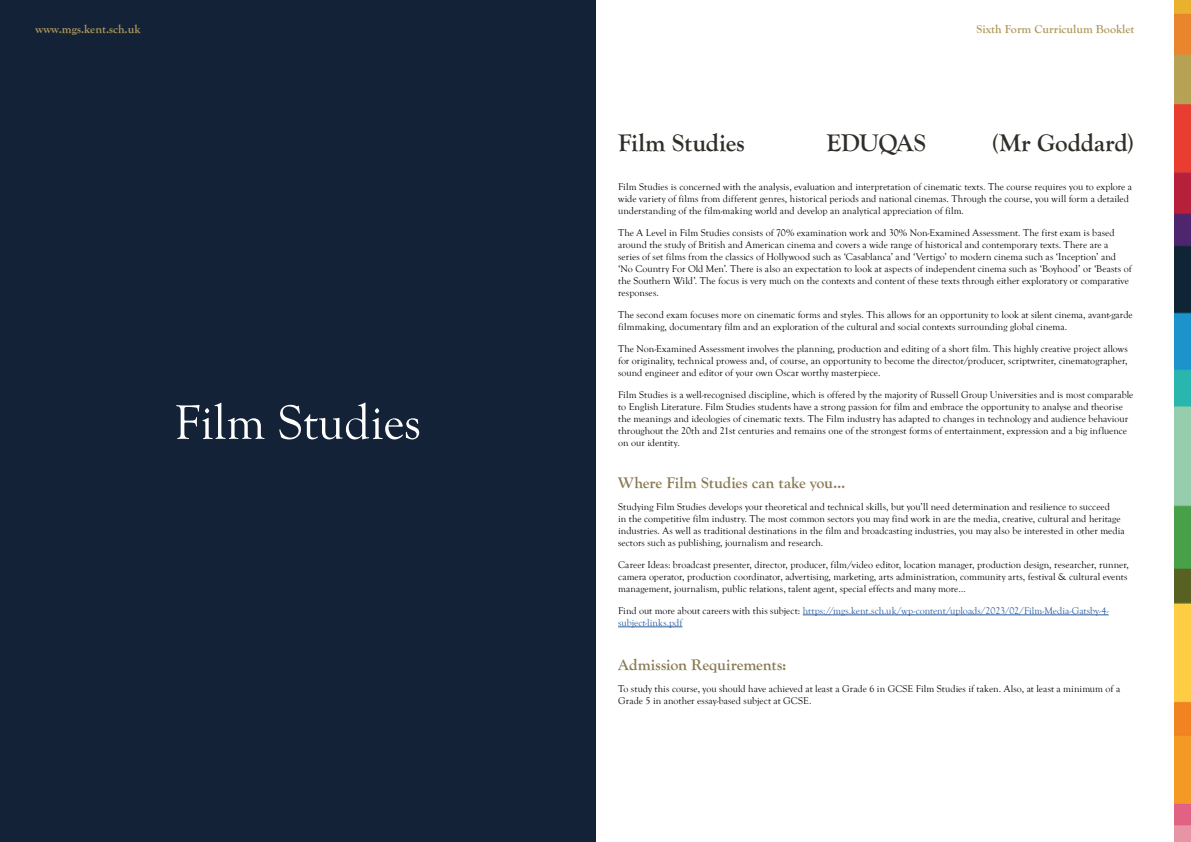
<style>
.page{position:relative;width:1191px;height:842px;background:#fff}
.page>*{position:absolute;margin:0;border:0;box-sizing:border-box;transform-origin:0 0}
.t1{font:50px "Goudy Old Style T";color:#fff}
.t2{font:700 25px "Goudy Old Style T";letter-spacing:-.005em;color:#312e29}
.t3{font:700 16px "Goudy Old Style T";color:#887850}
.t4{font:700 12px "Goudy Old Style T";color:#af995a}
.t5{font:10px/12px "Goudy Old Style T";letter-spacing:.005em;color:#000}
.t6{font:10px/12px "Goudy Old Style T";color:#275b9b}
.s1{color:#000}
</style>
<div class="page">
<div style="left:0;top:0;width:595px;height:842px;background:#132237"></div>
<img style="left:1174px;top:0;width:17px;height:842px">
<hr style="left:803px;top:615px;width:305px;height:1px;background:#275b9b">
<hr style="left:618px;top:627px;width:64px;height:1px;background:#275b9b">
<p class="t4" style="left:35px;top:23px;width:107px">www.mgs.kent.sch.uk</p>
<p class="t4" style="left:976px;top:23px;width:159px">Sixth Form Curriculum Booklet</p>
<h1 class="t1" style="left:174px;top:395px;width:248px">Film Studies</h1>
<h2 class="t2" style="left:618px;top:129px;width:128px">Film Studies</h2>
<h2 class="t2" style="left:826px;top:129px;width:101px">EDUQAS</h2>
<h2 class="t2" style="left:991px;top:129px;width:144px">(Mr Goddard)</h2>
<p class="t5" style="left:618px;top:181px;width:515px">Film Studies is concerned with the analysis, evaluation and interpretation of cinematic texts. The course requires you to explore a wide variety of films from different genres, historical periods and national cinemas. Through the course, you will form a detailed understanding of the film-making world and develop an analytical appreciation of film.</p>
<p class="t5" style="left:618px;top:227px;width:515px">The A Level in Film Studies consists of 70% examination work and 30% Non-Examined Assessment. The first exam is based around the study of British and American cinema and covers a wide range of historical and contemporary texts. There are a series of set films from the classics of Hollywood such as ‘Casablanca’ and ‘Vertigo’ to modern cinema such as ‘Inception’ and ‘No Country For Old Men’. There is also an expectation to look at aspects of independent cinema such as ‘Boyhood’ or ‘Beasts of the Southern Wild’. The focus is very much on the contexts and content of these texts through either exploratory or comparative responses.</p>
<p class="t5" style="left:618px;top:309px;width:516px">The second exam focuses more on cinematic forms and styles. This allows for an opportunity to look at silent cinema, avant-garde filmmaking, documentary film and an exploration of the cultural and social contexts surrounding global cinema.</p>
<p class="t5" style="left:618px;top:343px;width:511px;text-align:justify">The Non-Examined Assessment involves the planning, production and editing of a short film. This highly creative project allows for originality, technical prowess and, of course, an opportunity to become the director/producer, scriptwriter, cinematographer, sound engineer and editor of your own Oscar worthy masterpiece.</p>
<p class="t5" style="left:618px;top:389px;width:516px">Film Studies is a well-recognised discipline, which is offered by the majority of Russell Group Universities and is most comparable to English Literature. Film Studies students have a strong passion for film and embrace the opportunity to analyse and theorise the meanings and ideologies of cinematic texts. The Film industry has adapted to changes in technology and audience behaviour throughout the 20th and 21st centuries and remains one of the strongest forms of entertainment, expression and a big influence on our identity.</p>
<h3 class="t3" style="left:618px;top:474px;width:229px">Where Film Studies can take you...</h3>
<p class="t5" style="left:618px;top:501px;width:508px">Studying Film Studies develops your theoretical and technical skills, but you’ll need determination and resilience to succeed<br>in the competitive film industry. The most common sectors you may find work in are the media, creative, cultural and heritage industries. As well as traditional destinations in the film and broadcasting industries, you may also be interested in other media sectors such as publishing, journalism and research.</p>
<p class="t5" style="left:618px;top:559px;width:512px">Career Ideas: broadcast presenter, director, producer, film/video editor, location manager, production design, researcher, runner, camera operator, production coordinator, advertising, marketing, arts administration, community arts, festival &amp; cultural events management, journalism, public relations, talent agent, special effects and many more…</p>
<p class="t6" style="left:618px;top:605px;width:492px"><span class="s1">Find out more about careers with this subject:</span> https://mgs.kent.sch.uk/wp-content/uploads/2023/02/Film-Media-Gatsby-4- subject-links.pdf</p>
<h3 class="t3" style="left:618px;top:656px;width:170px">Admission Requirements:</h3>
<p class="t5" style="left:618px;top:683px;width:503px">To study this course, you should have achieved at least a Grade 6 in GCSE Film Studies if taken. Also, at least a minimum of a<br>Grade 5 in another essay-based subject at GCSE.</p>
</div>
